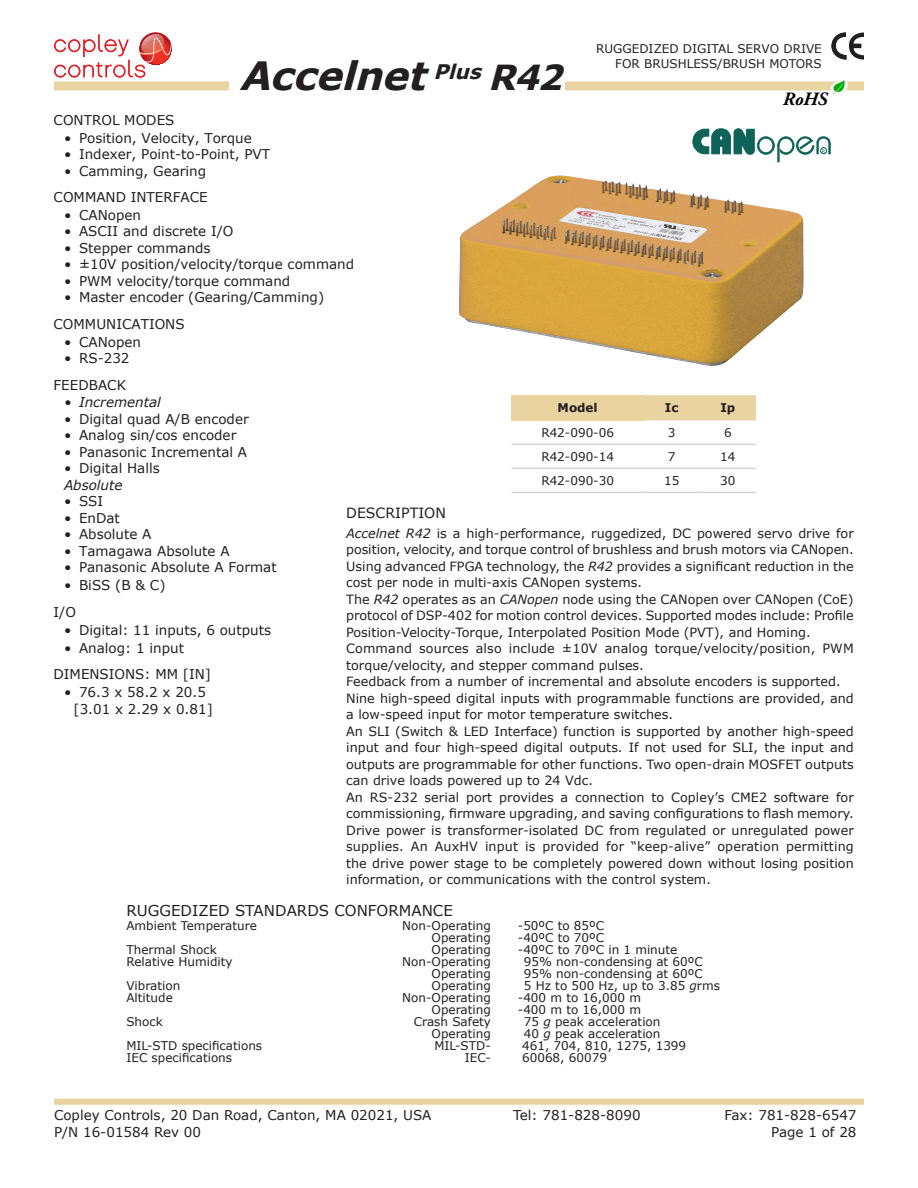
<style>
.page{position:relative;width:918px;height:1188px;background:#fff}
.page>*{position:absolute;margin:0;border:0;box-sizing:border-box;transform-origin:0 0}
.t1{font:italic 700 39px "Verdana";color:#231f20}
.t2{font:italic 700 18.75px "Adobe Garamond Pro";color:#000}
.t3{font:15px "Verdana";color:#231f20}
.t4{font:14.1px "Verdana";color:#231f20}
.t5{font:13.5px/26.7px "Verdana";color:#231f20}
.t6{font:italic 13.5px "Verdana";color:#231f20}
.t7{font:12.75px/16.5px "Verdana";color:#231f20}
.t8{font:12px/14.4px "Verdana";color:#231f20;text-align:right}
.t9{font:700 12px "Verdana";color:#231f20}
.t10{font:4.95px "Verdana";color:#0e6258}
.s1{font-size:34.5px}
.s2{font-style:italic}
</style>
<div class="page">
<div style="left:54px;top:1099px;width:810px;height:6px;background:#e8d3a1"></div>
<div style="left:54px;top:81px;width:810px;height:9px;background:#e8d3a1"></div>
<svg style="left:832px;top:32px;width:32px;height:28px"></svg>
<div style="left:229px;top:52px;width:336px;height:43px;background:#fff"></div>
<svg style="left:825px;top:80px;width:25px;height:14px"></svg>
<img style="left:459px;top:176px;width:345px;height:190px">
<svg style="left:757px;top:137px;width:17px;height:17px"></svg>
<div style="left:757px;top:137px;width:17px;height:17px;border:1px solid #0e6258;border-radius:50%"></div>
<svg style="left:693px;top:129px;width:61px;height:25px"></svg>
<div style="left:759px;top:138px;width:14px;height:15px;background:#fff;border-radius:50%"></div>
<div style="left:759px;top:138px;width:14px;height:15px;border:1px solid #0e6258;border-radius:50%"></div>
<svg style="left:778px;top:137px;width:52px;height:25px"></svg>
<div style="left:820px;top:147px;width:7px;height:7px;border:1px solid #0e6258;border-radius:50%"></div>
<svg style="left:54px;top:32px;width:118px;height:46px"></svg>
<div style="left:512px;top:395px;width:132px;height:25px;background:#e8d3a1"></div>
<div style="left:644px;top:395px;width:112px;height:25px;background:#e8d3a1"></div>
<hr style="left:512px;top:444px;width:132px;height:1px;background:#d3d4d6">
<hr style="left:644px;top:444px;width:56px;height:1px;background:#d3d4d6">
<hr style="left:700px;top:444px;width:56px;height:1px;background:#d3d4d6">
<hr style="left:512px;top:468px;width:132px;height:1px;background:#d3d4d6">
<hr style="left:644px;top:468px;width:56px;height:1px;background:#d3d4d6">
<hr style="left:700px;top:468px;width:56px;height:1px;background:#d3d4d6">
<hr style="left:512px;top:492px;width:132px;height:1px;background:#d3d4d6">
<hr style="left:644px;top:492px;width:56px;height:1px;background:#d3d4d6">
<hr style="left:700px;top:492px;width:56px;height:1px;background:#d3d4d6">
<h1 class="t1" style="left:240px;top:48px;width:336px">Accelnet<sup>Plus</sup><span class="s1">R42</span></h1>
<p class="t8" style="left:596px;top:42px;width:227px">Ruggedized Digital servo Drive for Brushless/Brush Motors</p>
<h2 class="t2" style="left:783px;top:89px;width:46px">RoHS</h2>
<p class="t5" style="left:54px;top:107px;width:30px">Contr</p>
<p class="t5" style="left:101px;top:107px;width:72px">ol Modes</p>
<p class="t5" style="left:64px;top:124px;width:189px">• Position, Velocity, Torque</p>
<p class="t5" style="left:64px;top:141px;width:208px">• Indexer, Point-to-Point, PVT</p>
<p class="t5" style="left:54px;top:157px;width:154px;text-indent:11px">• Camming, Gearing<br>Command</p>
<p class="t10" style="left:822px;top:148px;width:5px">R</p>
<p class="t5" style="left:131px;top:184px;width:43px">Interfac</p>
<p class="t5" style="left:199px;top:184px;width:10px">e</p>
<p class="t5" style="left:64px;top:202px;width:78px">• CANopen</p>
<p class="t5" style="left:64px;top:218px;width:171px">• ASCII and discrete I/O</p>
<p class="t5" style="left:64px;top:235px;width:148px">• Stepper commands</p>
<p class="t5" style="left:64px;top:251px;width:292px">• ±10V position/velocity/torque command</p>
<p class="t5" style="left:64px;top:268px;width:228px">• PWM velocity/torque command</p>
<p class="t5" style="left:54px;top:284px;width:272px;text-indent:11px">• Master encoder (Gearing/Camming)<br>Commun</p>
<p class="t5" style="left:116px;top:311px;width:16px">icat</p>
<p class="t5" style="left:149px;top:311px;width:26px">ions</p>
<p class="t5" style="left:64px;top:328px;width:78px">• CANopen</p>
<p class="t5" style="left:54px;top:345px;width:78px;text-align:right">• RS-232<br>Feedback</p>
<p class="t6" style="left:64px;top:393px;width:98px">• Incremental</p>
<p class="t5" style="left:64px;top:406px;width:186px">• Digital quad A/B encoder</p>
<p class="t5" style="left:64px;top:422px;width:174px">• Analog sin/cos encoder</p>
<p class="t5" style="left:64px;top:439px;width:185px">• Panasonic Incremental A</p>
<p class="t5" style="left:64px;top:455px;width:97px">• Digital Halls</p>
<p class="t6" style="left:64px;top:476px;width:60px">Absolute</p>
<p class="t5" style="left:64px;top:488px;width:41px">• SSI</p>
<p class="t5" style="left:64px;top:505px;width:57px">• EnDat</p>
<p class="t5" style="left:64px;top:521px;width:89px">• Absolute A</p>
<p class="t5" style="left:64px;top:538px;width:167px">• Tamagawa Absolute A</p>
<p class="t5" style="left:64px;top:554px;width:214px">• Panasonic Absolute A Format</p>
<p class="t5" style="left:54px;top:572px;width:113px;text-indent:11px">• BiSS (B &amp; C)<br>I/O</p>
<p class="t5" style="left:64px;top:616px;width:209px">• Digital: 11 inputs, 6 outputs</p>
<p class="t5" style="left:54px;top:634px;width:132px;text-indent:11px">• Analog: 1 input<br>Dim ensions : mm</p>
<p class="t9" style="left:558px;top:400px;width:42px">Model</p>
<p class="t9" style="left:665px;top:400px;width:15px">Ic</p>
<p class="t9" style="left:720px;top:400px;width:16px">Ip</p>
<p class="t8" style="left:541px;top:425px;width:74px">R42-090-06</p>
<p class="t8" style="left:668px;top:425px;width:9px">3</p>
<p class="t8" style="left:724px;top:425px;width:9px">6</p>
<p class="t8" style="left:541px;top:449px;width:74px">R42-090-14</p>
<p class="t8" style="left:668px;top:449px;width:9px">7</p>
<p class="t8" style="left:720px;top:449px;width:17px">14</p>
<p class="t8" style="left:541px;top:473px;width:74px">R42-090-30</p>
<p class="t8" style="left:664px;top:473px;width:17px">15</p>
<p class="t8" style="left:720px;top:473px;width:17px">30</p>
<p class="t4" style="left:346px;top:503px;width:31px">descr</p>
<p class="t4" style="left:395px;top:503px;width:49px">iption</p>
<p class="t7" style="left:346px;top:525px;width:509px"><span class="s2">Accelnet R42</span> is a high-performance, ruggedized, DC powered servo drive for position, velocity, and torque control of brushless and brush motors via CANopen.<br>Using advanced FPGA technology, the <span class="s2">R42</span> provides a significant reduction in the cost per node in multi-axis CANopen systems.<br>The <span class="s2">R42</span> operates as an <span class="s2">CANopen</span> node using the CANopen over CANopen (CoE) protocol of DSP-402 for motion control devices. Supported modes include: Profile Position-Velocity-Torque, Interpolated Position Mode (PVT), and Homing.<br>Command sources also include ±10V analog torque/velocity/position, PWM torque/velocity, and stepper command pulses.<br>Feedback from a number of incremental and absolute encoders is supported.<br>Nine high-speed digital inputs with programmable functions are provided, and a low-speed input for motor temperature switches.<br>An SLI (Switch &amp; LED Interface) function is supported by another high-speed input and four high-speed digital outputs. If not used for SLI, the input and outputs are programmable for other functions. Two open-drain MOSFET outputs can drive loads powered up to 24 Vdc.<br>An RS-232 serial port provides a connection to Copley’s CME2 software for commissioning, firmware upgrading, and saving configurations to flash memory.<br>Drive power is transformer-isolated DC from regulated or unregulated power supplies. An AuxHV input is provided for “keep-alive” operation permitting the drive power stage to be completely powered down without losing position information, or communications with the control system.</p>
<p class="t5" style="left:183px;top:661px;width:30px">[in]</p>
<p class="t5" style="left:74px;top:684px;width:141px;line-height:16.5px;text-indent:-10px">• 76.3 x 58.2 x 20.5 [3.01 x 2.29 x 0.81]</p>
<p class="t3" style="left:126px;top:900px;width:120px">ruggedized standards</p>
<p class="t3" style="left:334px;top:900px;width:66px">conformanc</p>
<p class="t3" style="left:443px;top:900px;width:11px">e</p>
<p class="t8" style="left:126px;top:918px;width:132px">Ambient Temperature</p>
<p class="t8" style="left:402px;top:918px;width:90px">Non-Operating</p>
<p class="t8" style="left:518px;top:918px;width:88px">-50ºC to 85ºC</p>
<p class="t8" style="left:441px;top:930px;width:51px">perating</p>
<p class="t8" style="left:518px;top:930px;width:88px">-40ºC to 70ºC</p>
<p class="t8" style="left:126px;top:942px;width:92px">Thermal Shock</p>
<p class="t8" style="left:432px;top:942px;width:61px">Operating</p>
<p class="t8" style="left:518px;top:942px;width:161px">-40ºC to 70ºC in 1 minute</p>
<p class="t8" style="left:126px;top:954px;width:108px">Relative Humidity</p>
<p class="t8" style="left:402px;top:954px;width:90px">Non-Operating</p>
<p class="t8" style="left:524px;top:954px;width:180px">95% non-condensing at 60ºC</p>
<p class="t8" style="left:441px;top:966px;width:51px">perating</p>
<p class="t8" style="left:524px;top:966px;width:180px">95% non-condensing at 60ºC</p>
<p class="t8" style="left:126px;top:978px;width:55px">Vibration</p>
<p class="t8" style="left:432px;top:978px;width:61px">Operating</p>
<p class="t8" style="left:524px;top:978px;width:198px">5 Hz to 500 Hz, up to 3.85 <span class="s2">g</span>rms</p>
<p class="t8" style="left:126px;top:990px;width:48px">Altitude</p>
<p class="t8" style="left:402px;top:990px;width:90px">Non-Operating</p>
<p class="t8" style="left:518px;top:990px;width:125px">-400 m to 16,000 m</p>
<p class="t8" style="left:441px;top:1002px;width:51px">perating</p>
<p class="t8" style="left:518px;top:1002px;width:125px">-400 m to 16,000 m</p>
<p class="t8" style="left:126px;top:1014px;width:38px">Shock</p>
<p class="t8" style="left:414px;top:1014px;width:79px">Crash Safety</p>
<p class="t8" style="left:524px;top:1014px;width:138px">75 <span class="s2">g</span> peak acceleration</p>
<p class="t8" style="left:441px;top:1026px;width:51px">perating</p>
<p class="t8" style="left:524px;top:1026px;width:138px">40 <span class="s2">g</span> peak acceleration</p>
<p class="t8" style="left:126px;top:1038px;width:137px">MIL-STD specifications</p>
<p class="t8" style="left:434px;top:1038px;width:58px">MIL-STD-</p>
<p class="t8" style="left:522px;top:1038px;width:166px">461, 704, 810, 1275, 1399</p>
<p class="t8" style="left:126px;top:1050px;width:107px">IEC specifications</p>
<p class="t8" style="left:465px;top:1050px;width:28px">IEC-</p>
<p class="t8" style="left:522px;top:1050px;width:86px">60068, 60079</p>
<p class="t5" style="left:54px;top:1102px;width:379px">Copley Controls, 20 Dan Road, Canton, MA 02021, USA</p>
<p class="t5" style="left:513px;top:1102px;width:129px">Tel: 781-828-8090</p>
<p class="t5" style="left:724px;top:1102px;width:134px">Fax: 781-828-6547</p>
<p class="t5" style="left:54px;top:1118px;width:149px">P/N 16-01584 Rev 00</p>
<p class="t5" style="left:771px;top:1118px;width:87px">Page 1 of 28</p>
</div>
